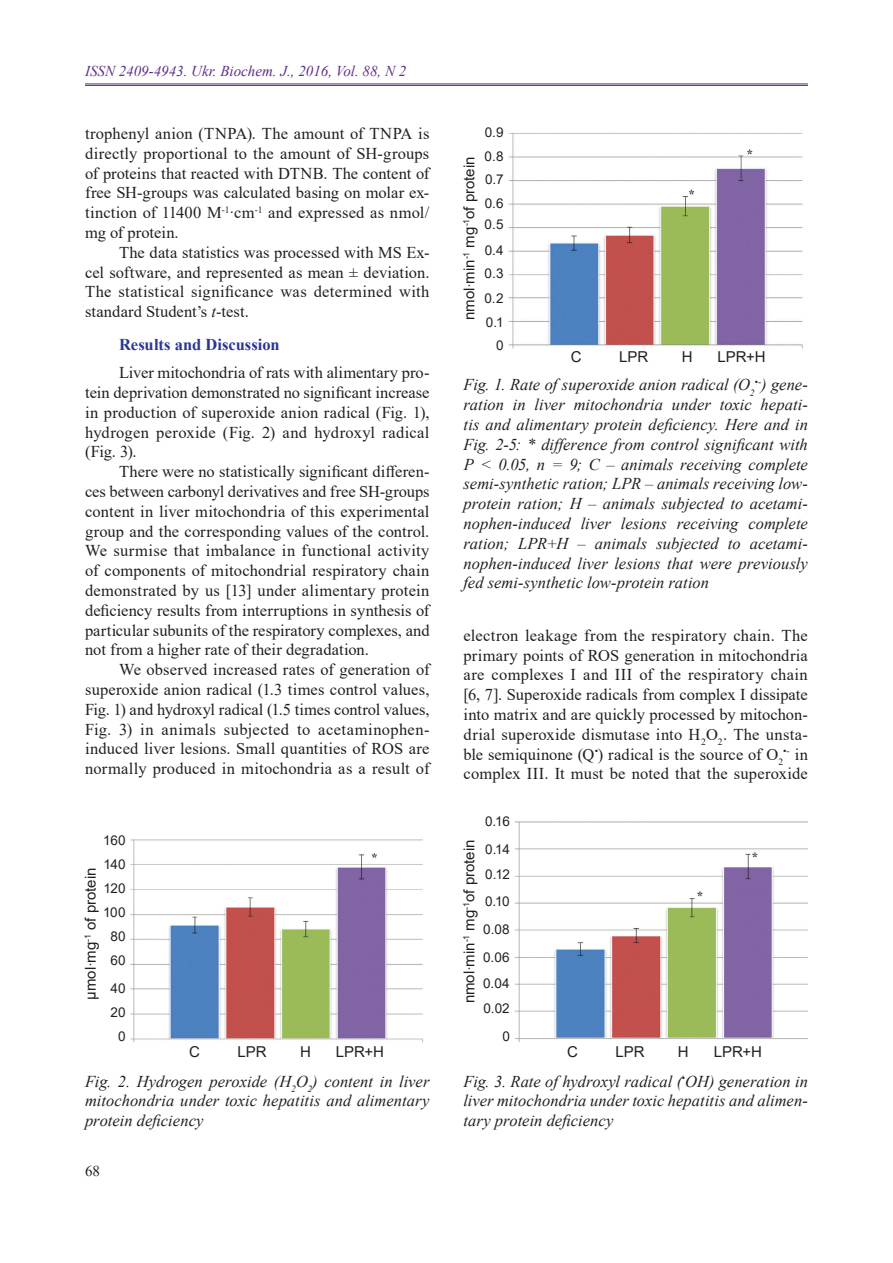
<style>
.page{position:relative;width:893px;height:1263px;background:#fff}
.page>*{position:absolute;margin:0;border:0;box-sizing:border-box;transform-origin:0 0}
.t1{font:16.5px/19.8px "Times New Roman";letter-spacing:.01em;color:#231f20;text-align:justify}
.t2{font:italic 16.5px/19.8px "Times New Roman";letter-spacing:.005em;color:#231f20;text-align:justify}
.t3{font:700 16.5px "Times New Roman";color:#293695}
.t4{font:15px "Arial";color:#231f20}
.t5{font:italic 15px "Times New Roman";color:#5d2e86}
.t6{font:15px "Times New Roman";color:#231f20}
.t7{font:13.5px/24.2px "Arial";letter-spacing:.01em;color:#231f20}
.t8{font:9.6px "Times New Roman";color:#231f20}
.s1{font-style:italic}
.s2{font-family:"Times New Roman"}
.s3{font-size:16.5px}
</style>
<div class="page">
<hr style="left:85px;top:84px;width:723px;height:1px;background:#5d2e86">
<hr style="left:85px;top:85px;width:723px;height:1px;background:#5d2e86">
<img style="left:130px;top:839px;width:293px;height:204px">
<img style="left:514px;top:821px;width:294px;height:222px">
<img style="left:508px;top:133px;width:295px;height:215px">
<p class="t5" style="left:85px;top:61px;width:323px">ISSN 2409-4943. Ukr. Biochem. J., 2016, Vol. 88, N 2</p>
<p class="t1" style="left:85px;top:123px;width:346px">trophenyl anion (TNPA). The amount of TNPA is directly proportional to the amount of SH-groups of proteins that reacted with DTNB. The content of free SH-groups was calculated basing on molar ex&shy;tinction of 11400 M<sup>-1</sup>·cm<sup>-1</sup> and expressed as nmol/ mg of protein.</p>
<p class="t1" style="left:85px;top:242px;width:346px;text-indent:34px">The data statistics was processed with MS Ex&shy;cel software, and represented as mean ± deviation.<br>The statistical significance was determined with standard Student’s <span class="s1">t</span>-test.</p>
<p class="t3" style="left:119px;top:332px;width:162px">Results and Discussion</p>
<p class="t1" style="left:85px;top:362px;width:346px;text-indent:34px">Liver mitochondria of rats with alimentary pro&shy;tein deprivation demonstrated no significant increase in production of superoxide anion radical (Fig. 1), hydrogen peroxide (Fig. 2) and hydroxyl radical (Fig. 3).</p>
<p class="t1" style="left:85px;top:461px;width:346px;text-indent:34px">There were no statistically significant differen&shy;ces between carbonyl derivatives and free SH-groups content in liver mitochondria of this experimental group and the corresponding values of the control.<br>We surmise that imbalance in functional activity of components of mitochondrial respiratory chain demonstrated by us [13] under alimentary protein deficiency results from interruptions in synthesis of particular subunits of the respiratory complexes, and not from a higher rate of their degradation.</p>
<p class="t1" style="left:85px;top:659px;width:346px;text-indent:34px">We observed increased rates of generation of superoxide anion radical (1.3 times control values, Fig. 1) and hydroxyl radical (1.5 times control values, Fig. 3) in animals subjected to acetaminophen&shy;induced liver lesions. Small quantities of ROS are normally produced in mitochondria as a result of</p>
<p class="t7" style="left:103px;top:828px;width:24px;text-align:center">160<br>140<br>120<br>100<br>80<br>60</p>
<p class="t7" style="left:110px;top:975px;width:17px;text-align:center">40<br>20<br>0</p>
<p class="t4" style="left:80px;top:1000px;width:134px;rotate:-90deg">μmol<span class="s2">·</span>mg<sup>-1</sup> of protein</p>
<p class="t7" style="left:485px;top:120px;width:20px">0.9</p>
<p class="t4" style="left:459px;top:320px;width:165px;rotate:-90deg">nmol<span class="s2">·</span>min<sup>-1</sup> mg<sup>-1</sup>of protein</p>
<p class="t7" style="left:485px;top:144px;width:20px;line-height:23.4px;text-align:justify">0.8<br>0.7<br>0.6</p>
<p class="t7" style="left:485px;top:211px;width:20px;line-height:26.5px">0.5<br>0.4</p>
<p class="t7" style="left:484px;top:260px;width:21px;line-height:25.3px">0.3<br>0.2</p>
<p class="t7" style="left:486px;top:310px;width:19px;line-height:23.5px;text-align:right">0.1<br>0</p>
<p class="t4" style="left:571px;top:346px;width:12px">C</p>
<p class="t4" style="left:619px;top:346px;width:31px">LPR</p>
<p class="t4" style="left:682px;top:346px;width:12px">H</p>
<p class="t4" style="left:717px;top:346px;width:50px">LPR+H</p>
<p class="t2" style="left:463px;top:374px;width:346px">Fig. 1. Rate of superoxide anion radical (O<sub>2</sub><sup>•-</sup>) gene&shy;ration in liver mitochondria under toxic hepati&shy;tis and alimentary protein deficiency. Here and in Fig. 2-5: * difference from control significant with p &lt; 0.05, n = 9; C – animals receiving complete semi-synthetic ration; LPR – animals receiving low&shy;protein ration; H – animals subjected to acetami&shy;nophen-induced liver lesions receiving complete ration; LPR+H – animals subjected to acetami&shy;nophen-induced liver lesions that were previously fed semi-synthetic low-protein ration</p>
<p class="t1" style="left:463px;top:625px;width:346px">electron leakage from the respiratory chain. The primary points of ROS generation in mitochondria are complexes I and III of the respiratory chain [6, 7]. Superoxide radicals from complex I dissipate into matrix and are quickly processed by mitochon&shy;drial superoxide dismutase into H<sub>2</sub>O<sub>2</sub>. The unsta&shy;ble semiquinone (Q<sup>•</sup>) radical is the source of O<sub>2</sub></p>
<p class="t8" style="left:783px;top:744px;width:26px">•- <span class="s3">in</span></p>
<p class="t1" style="left:463px;top:763px;width:346px">complex III. It must be noted that the superoxide</p>
<p class="t7" style="left:485px;top:807px;width:26px;line-height:27.9px">0.16<br>0.14</p>
<p class="t7" style="left:483px;top:861px;width:28px;line-height:27.5px;text-align:justify">0.12<br>0.10<br>0.08<br>0.06</p>
<p class="t7" style="left:483px;top:970px;width:28px;line-height:25.3px">0.04<br>0.02</p>
<p class="t7" style="left:502px;top:1024px;width:9px">0</p>
<p class="t4" style="left:459px;top:1003px;width:165px;rotate:-90deg">nmol<span class="s2">·</span>min<sup>-1</sup> mg<sup>-1</sup>of protein</p>
<p class="t4" style="left:189px;top:1042px;width:12px">C</p>
<p class="t4" style="left:238px;top:1042px;width:31px">LPR</p>
<p class="t4" style="left:300px;top:1042px;width:12px">H</p>
<p class="t4" style="left:336px;top:1042px;width:50px">LPR+H</p>
<p class="t4" style="left:567px;top:1042px;width:12px">C</p>
<p class="t4" style="left:615px;top:1042px;width:31px">LPR</p>
<p class="t4" style="left:678px;top:1042px;width:12px">H</p>
<p class="t4" style="left:714px;top:1042px;width:50px">LPR+H</p>
<p class="t2" style="left:85px;top:1071px;width:347px">Fig. 2. Hydrogen peroxide (H<sub>2</sub>O<sub>2</sub>) content in liver mitochondria under toxic hepatitis and alimentary protein deficiency</p>
<p class="t2" style="left:463px;top:1071px;width:346px">Fig. 3. Rate of hydroxyl radical (<sup>•</sup>OH) generation in liver mitochondria under toxic hepatitis and alimen&shy;tary protein deficiency</p>
<p class="t6" style="left:85px;top:1160px;width:16px">68</p>
</div>
